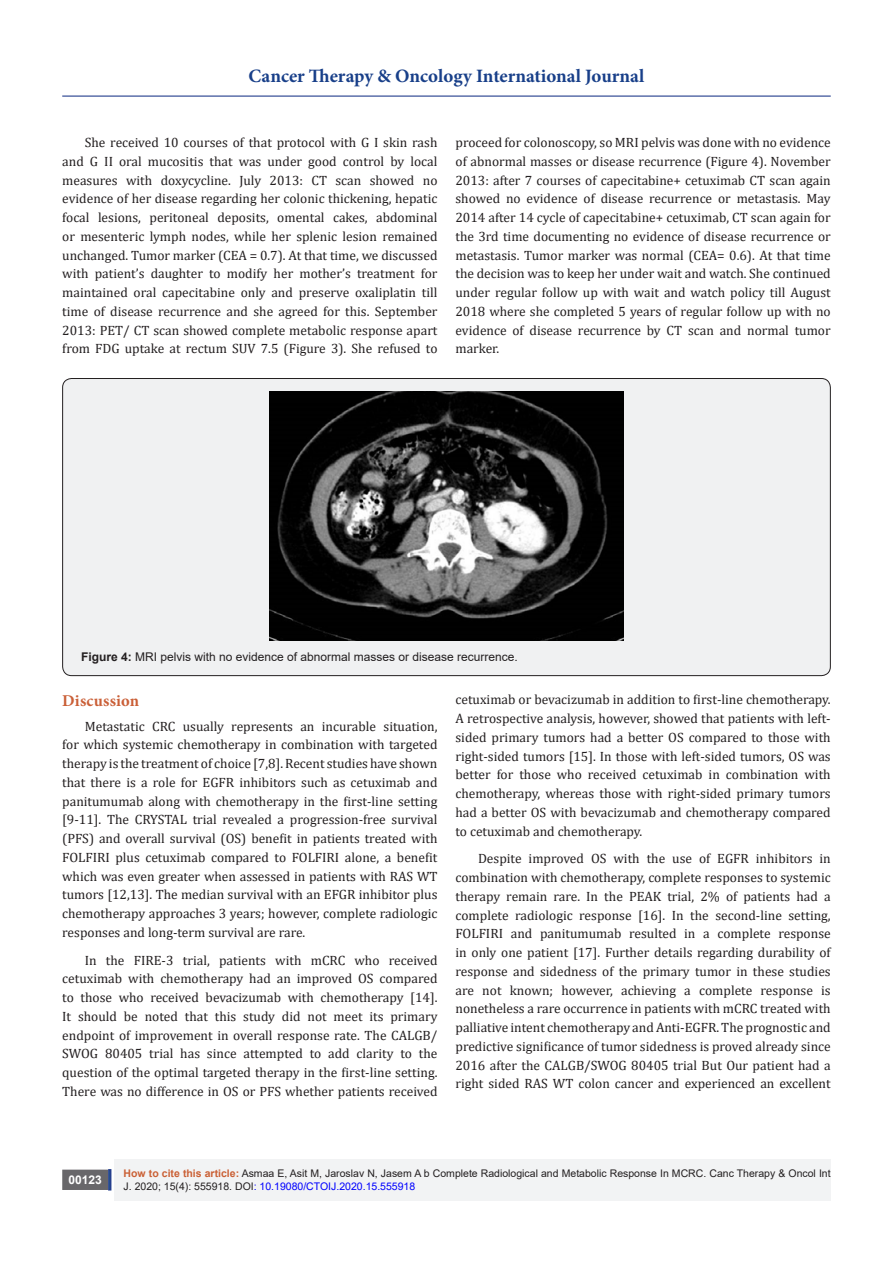
<style>
.page{position:relative;width:893px;height:1263px;background:#fff}
.page>*{position:absolute;margin:0;border:0;box-sizing:border-box;transform-origin:0 0}
.t1{font:700 18.9px "Minion Pro";color:#183f89}
.t2{font:700 16.5px "Minion Pro";letter-spacing:.01em;color:#ca5f37}
.t3{font:13.5px/18.8px "Cambria";color:#231f20;text-align:justify}
.t4{font:12px "Arial";color:#231f20}
.t5{font:700 12px "Arial";color:#fff}
.t6{font:10.5px/12.6px "Arial";color:#231f20}
.s1{font-weight:700}
.s2{font-weight:700;color:#ca6035}
.s3{color:#00f}
</style>
<div class="page">
<div style="left:63px;top:1170px;width:44px;height:19px;background:#68676a"></div>
<div style="left:62px;top:1169px;width:46px;height:21px;border:2px solid #68676a"></div>
<div style="left:108px;top:1169px;width:3px;height:21px;background:#1c6d90;border:2px solid #253f8e"></div>
<hr style="left:62px;top:96px;width:769px;height:1px;background:#253f8e">
<div style="left:115px;top:1159px;width:716px;height:41px;background:#f2f3f4"></div>
<div style="left:63px;top:378px;width:767px;height:298px;background:#f0f1f2;border-radius:9px"></div>
<img style="left:270px;top:391px;width:353px;height:249px">
<h1 class="t1" style="left:249px;top:63px;width:397px">Cancer Therapy &amp; Oncology International Journal</h1>
<p class="t3" style="left:62px;top:133px;width:377px;text-indent:22px">She received 10 courses of that protocol with G I skin rash and G II oral mucositis that was under good control by local measures with doxycycline. July 2013: CT scan showed no evidence of her disease regarding her colonic thickening, hepatic focal lesions, peritoneal deposits, omental cakes, abdominal or mesenteric lymph nodes, while her splenic lesion remained unchanged. Tumor marker (CEA = 0.7). At that time, we discussed with patient’s daughter to modify her mother’s treatment for maintained oral capecitabine only and preserve oxaliplatin till time of disease recurrence and she agreed for this. September 2013: PET/ CT scan showed complete metabolic response apart from FDG uptake at rectum SUV 7.5 (Figure 3). She refused to</p>
<p class="t3" style="left:455px;top:133px;width:377px">proceed for colonoscopy, so MRI pelvis was done with no evidence of abnormal masses or disease recurrence (Figure 4). November 2013: after 7 courses of capecitabine+ cetuximab CT scan again showed no evidence of disease recurrence or metastasis. May 2014 after 14 cycle of capecitabine+ cetuximab, CT scan again for the 3rd time documenting no evidence of disease recurrence or metastasis. Tumor marker was normal (CEA= 0.6). At that time the decision was to keep her under wait and watch. She continued under regular follow up with wait and watch policy till August 2018 where she completed 5 years of regular follow up with no evidence of disease recurrence by CT scan and normal tumor marker.</p>
<p class="t4" style="left:81px;top:649px;width:438px"><span class="s1">Figure 4:</span> MRI pelvis with no evidence of abnormal masses or disease recurrence.</p>
<p class="t2" style="left:62px;top:689px;width:78px">Discussion</p>
<p class="t3" style="left:62px;top:717px;width:377px;text-indent:22px">Metastatic CRC usually represents an incurable situation, for which systemic chemotherapy in combination with targeted therapy is the treatment of choice [7,8]. Recent studies have shown that there is a role for EGFR inhibitors such as cetuximab and panitumumab along with chemotherapy in the first‐line setting [9-11]. The CRYSTAL trial revealed a progression‐free survival (PFS) and overall survival (OS) benefit in patients treated with FOLFIRI plus cetuximab compared to FOLFIRI alone, a benefit which was even greater when assessed in patients with RAS WT tumors [12,13]. The median survival with an EFGR inhibitor plus chemotherapy approaches 3 years; however, complete radiologic responses and long‐term survival are rare.</p>
<p class="t3" style="left:62px;top:951px;width:377px;text-indent:22px">In the FIRE‐3 trial, patients with mCRC who received cetuximab with chemotherapy had an improved OS compared to those who received bevacizumab with chemotherapy [14].<br>It should be noted that this study did not meet its primary endpoint of improvement in overall response rate. The CALGB/ SWOG 80405 trial has since attempted to add clarity to the question of the optimal targeted therapy in the first‐line setting.<br>There was no difference in OS or PFS whether patients received</p>
<p class="t3" style="left:455px;top:690px;width:377px">cetuximab or bevacizumab in addition to first‐line chemotherapy.<br>A retrospective analysis, however, showed that patients with left‐ sided primary tumors had a better OS compared to those with right‐sided tumors [15]. In those with left‐sided tumors, OS was better for those who received cetuximab in combination with chemotherapy, whereas those with right‐sided primary tumors had a better OS with bevacizumab and chemotherapy compared to cetuximab and chemotherapy.</p>
<p class="t3" style="left:455px;top:849px;width:377px;text-indent:22px">Despite improved OS with the use of EGFR inhibitors in combination with chemotherapy, complete responses to systemic therapy remain rare. In the PEAK trial, 2% of patients had a complete radiologic response [16]. In the second‐line setting, FOLFIRI and panitumumab resulted in a complete response in only one patient [17]. Further details regarding durability of response and sidedness of the primary tumor in these studies are not known; however, achieving a complete response is nonetheless a rare occurrence in patients with mCRC treated with palliative intent chemotherapy and Anti-EGFR. The prognostic and predictive significance of tumor sidedness is proved already since 2016 after the CALGB/SWOG 80405 trial But Our patient had a right sided RAS WT colon cancer and experienced an excellent</p>
<p class="t5" style="left:68px;top:1171px;width:35px">00123</p>
<p class="t6" style="left:124px;top:1167px;width:709px"><span class="s2">How to cite this article:</span> Asmaa E, Asit M, Jaroslav N, Jasem A b Complete Radiological and Metabolic Response In MCRC. Canc Therapy &amp; Oncol Int<br>J. 2020; 15(4): 555918. DOI<span class="s3">: 10.19080/CTOIJ.2020.15.555918</span></p>
</div>
